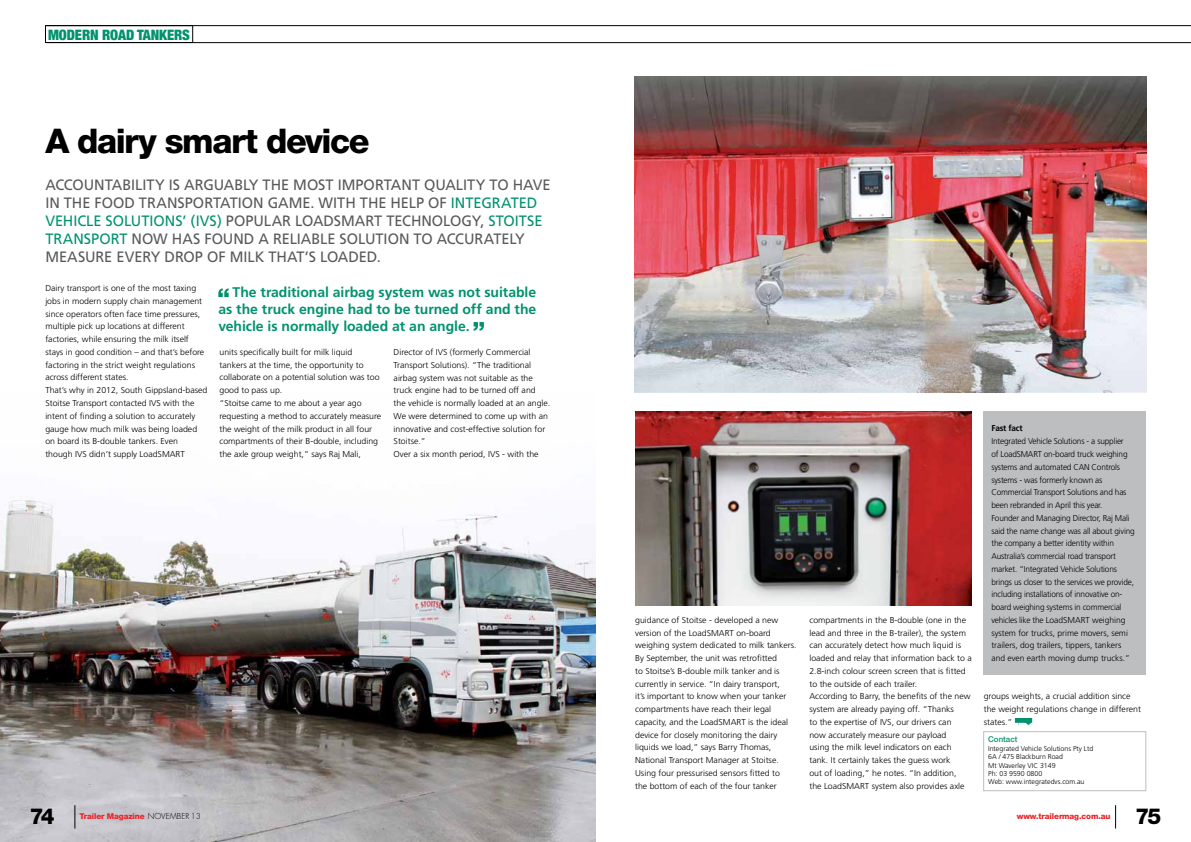
<style>
.page{position:relative;width:1191px;height:842px;background:#fff}
.page>*{position:absolute;margin:0;border:0;box-sizing:border-box;transform-origin:0 0}
.t1{font:800 34px "Helvetica Neue";letter-spacing:-.045em;color:#000}
.t2{font:800 22px "Helvetica Neue";color:#000}
.t3{font:15px/18px "Frutiger";color:#58595b}
.t4{font:900 condensed 14.4px "Helvetica Neue";letter-spacing:-.01em;color:#00926f}
.t5{font:700 14px/16.8px "Frutiger";letter-spacing:-.005em;color:#00926f;text-align:justify}
.t6{font:300 8.5px/12.8px "Frutiger";color:#000}
.t7{font:300 8.5px/12.8px "Frutiger";letter-spacing:-.02em;color:#000}
.t8{font:700 8.5px "Frutiger";letter-spacing:-.02em;color:#000}
.t9{font:800 8px "Helvetica Neue";letter-spacing:-.01em;color:#ed1d24}
.t10{font:500 8px "Helvetica Neue";color:#00926f}
.t11{font:300 7px/8.4px "Frutiger";color:#000}
.s1{color:#00926f}
.s2{font-family:"Futura";font-weight:300;color:#000}
</style>
<div class="page">
<svg style="left:1015px;top:718px;width:17px;height:7px"></svg>
<img style="left:635px;top:77px;width:511px;height:315px">
<div style="left:983px;top:731px;width:163px;height:60px;border:1px solid #bcbec0"></div>
<img style="left:635px;top:411px;width:336px;height:194px">
<div style="left:983px;top:411px;width:162px;height:264px;background:#bcbec0"></div>
<img style="left:0;top:496px;width:595px;height:346px">
<svg style="left:1115px;top:805px;width:1px;height:23px"></svg>
<svg style="left:218px;top:288px;width:11px;height:9px"></svg>
<svg style="left:473px;top:322px;width:11px;height:9px"></svg>
<hr style="left:46px;top:25px;width:1145px;height:1px;background:#000">
<hr style="left:46px;top:42px;width:1145px;height:1px;background:#000">
<svg style="left:75px;top:805px;width:1px;height:23px"></svg>
<div style="left:45px;top:26px;width:148px;height:17px;border:1px solid #000"></div>
<h3 class="t4" style="left:48px;top:26px;width:143px">MODERN ROAD TANKERS</h3>
<h1 class="t1" style="left:45px;top:121px;width:326px">A dairy smart device</h1>
<p class="t3" style="left:45px;top:176px;width:507px">ACCOUNTABILITY IS ARGUABLY THE MOST IMPORTANT QUALITY TO HAVE IN THE FOOD TRANSPORTATION GAME. WITH THE HELP OF <span class="s1">I NTEGRATED VEHICLE SOLUTIONS’ (IVS)</span> POPULAR LOADSMART TECHNOLOGY, <span class="s1">STOITSE TRANSPORT</span> NOW HAS FOUND A RELIABLE SOLUTION TO ACCURATELY MEASURE EVERY DROP OF MILK THAT’S LOADED.</p>
<p class="t6" style="left:45px;top:282px;width:164px">Dairy transport is one of the most taxing jobs in modern supply chain management since operators often face time pressures, multiple pick up locations at different factories, while ensuring the milk itself stays in good condition – and that’s before factoring in the strict weight regulations across different states.<br>That’s why in 2012, South Gippsland-based Stoitse Transport contacted IVS with the intent of finding a solution to accurately gauge how much milk was being loaded on board its B-double tankers. Even though IVS didn’t supply LoadSMART</p>
<h3 class="t5" style="left:218px;top:284px;width:319px;text-indent:14px">The traditional airbag system was not suitable as the truck engine had to be turned off and the vehicle is normally loaded at an angle.</h3>
<p class="t6" style="left:219px;top:346px;width:163px">units specifically built for milk liquid tankers at the time, the opportunity to collaborate on a potential solution was too good to pass up.<br>“Stoitse came to me about a year ago requesting a method to accurately measure the weight of the milk product in all four compartments of their B-double, including the axle group weight,” says Raj Mali,</p>
<p class="t6" style="left:394px;top:346px;width:158px">Director of IVS (formerly Commercial Transport Solutions). “The traditional airbag system was not suitable as the truck engine had to be turned off and<br>the vehicle is normally loaded at an angle.<br>We were determined to come up with an innovative and cost-effective solution for Stoitse.”<br>Over a six month period, IVS - with the</p>
<h2 class="t2" style="left:30px;top:803px;width:26px">74</h2>
<p class="t9" style="left:79px;top:812px;width:123px">Trailer Magazine <span class="s2">NOVEMBER 13</span></p>
<p class="t6" style="left:635px;top:613px;width:163px">guidance of Stoitse - developed a new version of the LoadSMART on-board weighing system dedicated to milk tankers.<br>By September, the unit was retrofitted<br>to Stoitse’s B-double milk tanker and is currently in service. “In dairy transport,<br>it’s important to know when your tanker compartments have reach their legal capacity, and the LoadSMART is the ideal device for closely monitoring the dairy liquids we load,” says Barry Thomas, National Transport Manager at Stoitse.<br>Using four pressurised sensors fitted to<br>the bottom of each of the four tanker</p>
<p class="t6" style="left:809px;top:613px;width:164px">compartments in the B-double (one in the lead and three in the B-trailer), the system can accurately detect how much liquid is loaded and relay that information back to a 2.8-inch colour screen screen that is fitted to the outside of each trailer.<br>According to Barry, the benefits of the new system are already paying off. “Thanks<br>to the expertise of IVS, our drivers can<br>now accurately measure our payload<br>using the milk level indicators on each tank. It certainly takes the guess work<br>out of loading,” he notes. “In addition,<br>the LoadSMART system also provides axle</p>
<p class="t8" style="left:991px;top:423px;width:33px">Fast fact</p>
<p class="t7" style="left:991px;top:435px;width:145px">Integrated Vehicle Solutions - a supplier<br>of LoadSMART on-board truck weighing systems and automated CAN Controls systems - was formerly known as Commercial Transport Solutions and has been rebranded in April this year.<br>Founder and Managing Director, Raj Mali said the name change was all about giving the company a better identity within Australia’s commercial road transport market. “Integrated Vehicle Solutions brings us closer to the services we provide, including installations of innovative on&shy;board weighing systems in commercial vehicles like the LoadSMART weighing system for trucks, prime movers, semi trailers, dog trailers, tippers, tankers and even earth moving dump trucks.”</p>
<p class="t6" style="left:983px;top:690px;width:159px">groups weights, a crucial addition since the weight regulations change in different states.”</p>
<p class="t10" style="left:988px;top:735px;width:31px">Contact</p>
<p class="t11" style="left:988px;top:744px;width:107px">Integrated Vehicle Solutions Pty Ltd<br>6A / 475 Blackburn Road<br>Mt Waverley VIC 3149<br>Ph: 03 9590 0800<br>Web: www.integratedvs.com.au</p>
<p class="t9" style="left:1016px;top:812px;width:95px">www.trailermag.com.au</p>
<h2 class="t2" style="left:1135px;top:803px;width:27px">75</h2>
</div>
